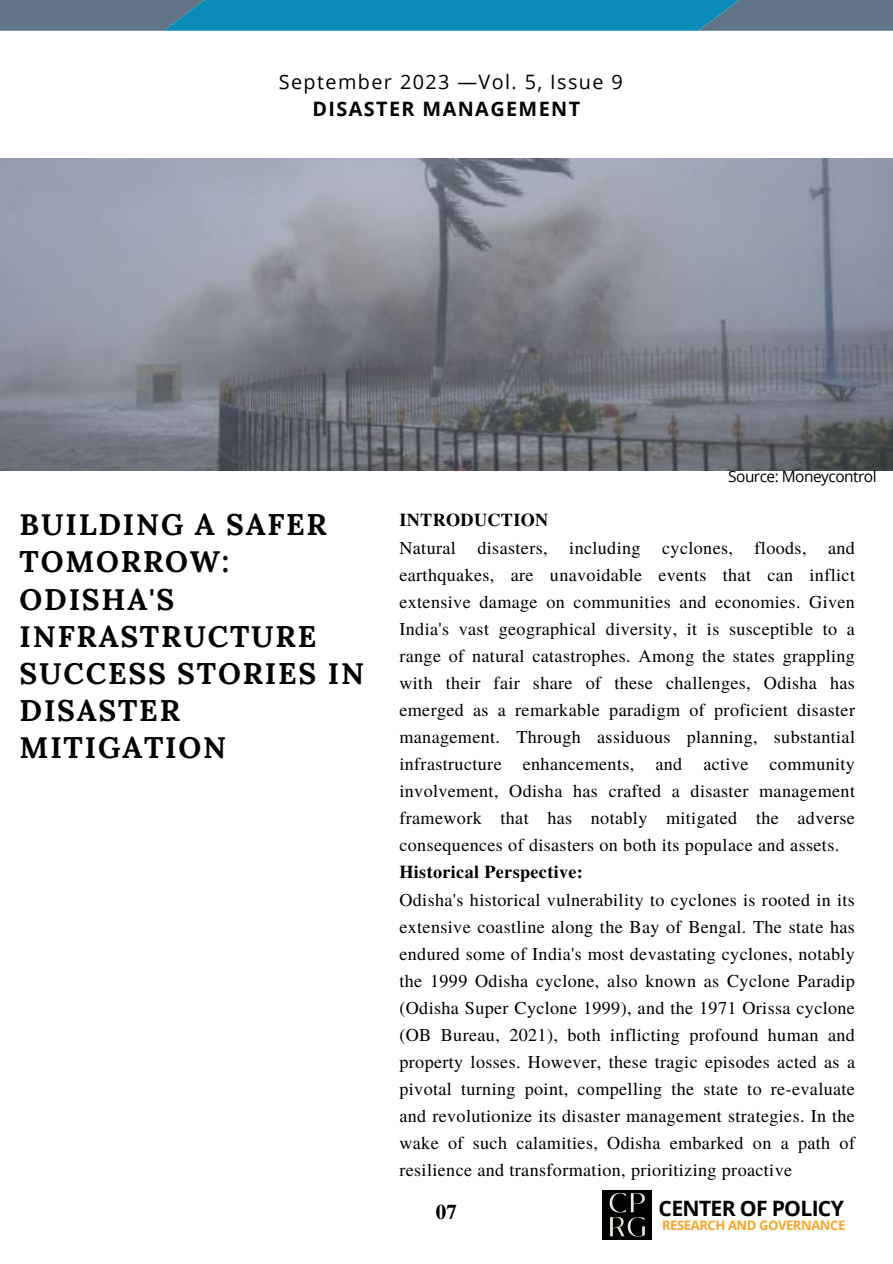
<style>
.page{position:relative;width:893px;height:1264px;background:#fff}
.page>*{position:absolute;margin:0;border:0;box-sizing:border-box;transform-origin:0 0}
.t1{font:700 29.7px/37px "Lora";letter-spacing:.06em;color:#000}
.t2{font:700 21.15px "Open Sans";letter-spacing:-.035em;color:#000}
.t3{font:700 21px "Te X Gyre Termes";color:#000}
.t4{font:19.8px "Open Sans";letter-spacing:.07em;color:#000}
.t5{font:700 19.8px "Open Sans";letter-spacing:.07em;color:#000}
.t6{font:18.15px/27px "Te X Gyre Termes";letter-spacing:.02em;color:#000;text-align:justify}
.t7{font:700 18.15px "Te X Gyre Termes";letter-spacing:.02em;color:#000}
.t8{font:15.45px "Open Sans";letter-spacing:-.035em;color:#000}
.t9{font:700 13.05px "Open Sans";letter-spacing:-.035em;color:#f9a72b}
</style>
<div class="page">
<img style="left:0;top:159px;width:892px;height:311px">
<svg style="left:0;top:0;width:892px;height:31px;background:#2e83a5"></svg>
<img style="left:602px;top:1190px;width:49px;height:49px">
<p class="t4" style="left:279px;top:68px;width:345px">September 2023 —Vol. 5, Issue 9</p>
<p class="t5" style="left:312px;top:95px;width:269px">DISASTER MANAGEMENT</p>
<p class="t8" style="left:728px;top:465px;width:150px">Source: Moneycontrol</p>
<p class="t1" style="left:20px;top:506px;width:346px">BUILDING A SAFER<br>TOMORROW:<br>ODISHA'S<br>INFRASTRUCTURE<br>SUCCESS STORIES IN<br>DISASTER<br>MITIGATION</p>
<p class="t7" style="left:399px;top:505px;width:150px">INTRODUCTION</p>
<p class="t6" style="left:399px;top:533px;width:457px">Natural disasters, including cyclones, floods, and earthquakes, are unavoidable events that can inflict extensive damage on communities and economies. Given India's vast geographical diversity, it is susceptible to a range of natural catastrophes. Among the states grappling with their fair share of these challenges, Odisha has emerged as a remarkable paradigm of proficient disaster management. Through assiduous planning, substantial infrastructure enhancements, and active community involvement, Odisha has crafted a disaster management framework that has notably mitigated the adverse consequences of disasters on both its populace and assets.</p>
<p class="t7" style="left:399px;top:857px;width:185px">Historical Perspective:</p>
<p class="t6" style="left:399px;top:885px;width:457px">Odisha's historical vulnerability to cyclones is rooted in its extensive coastline along the Bay of Bengal. The state has endured some of India's most devastating cyclones, notably the 1999 Odisha cyclone, also known as Cyclone Paradip (Odisha Super Cyclone 1999), and the 1971 Orissa cyclone (OB Bureau, 2021), both inflicting profound human and property losses. However, these tragic episodes acted as a pivotal turning point, compelling the state to re-evaluate and revolutionize its disaster management strategies. In the wake of such calamities, Odisha embarked on a path of resilience and transformation, prioritizing proactive</p>
<p class="t3" style="left:436px;top:1195px;width:22px">07</p>
<p class="t2" style="left:658px;top:1192px;width:187px">CENTER OF POLICY</p>
<p class="t9" style="left:662px;top:1216px;width:185px">RESEARCH AND GOVERNANCE</p>
</div>
